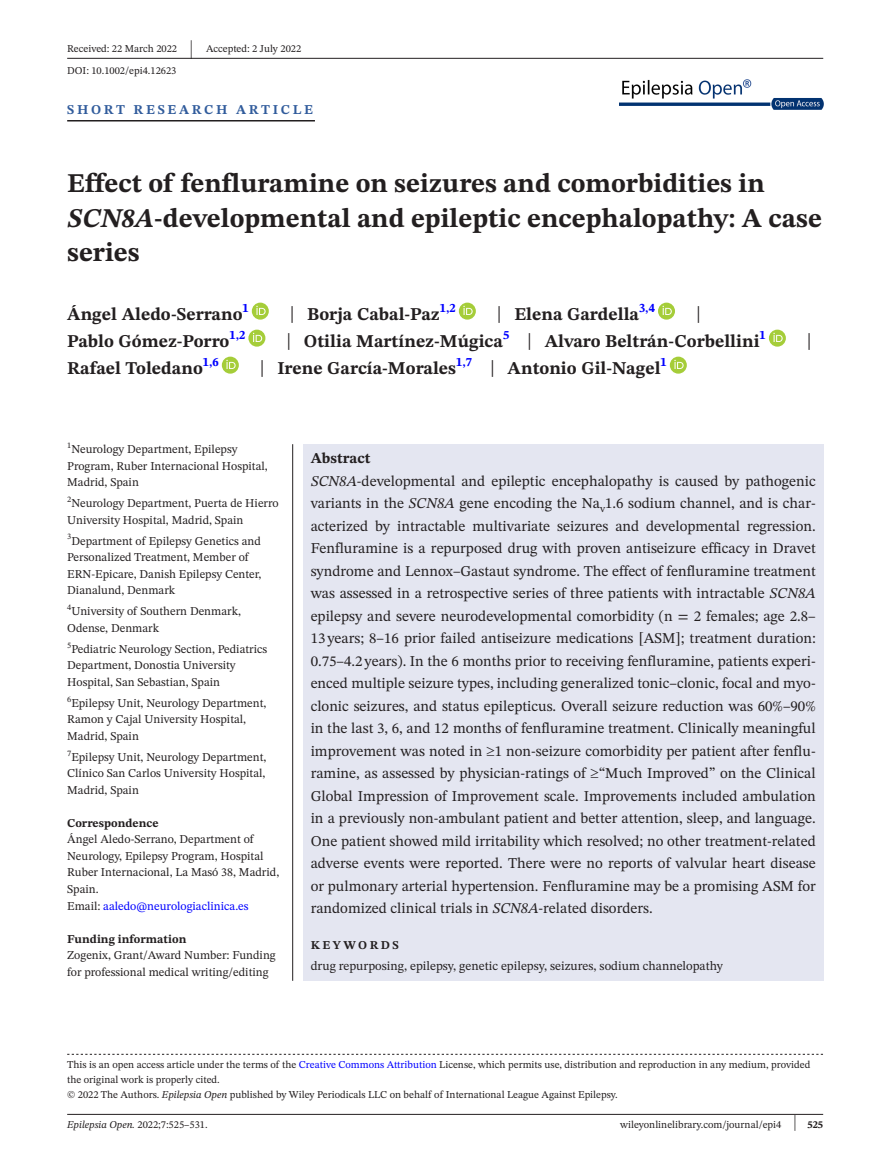
<style>
.page{position:relative;width:893px;height:1174px;background:#fff}
.page>*{position:absolute;margin:0;border:0;box-sizing:border-box;transform-origin:0 0}
.t1{font:700 27px/34.5px "STIX Two Text";color:#231f20}
.t2{font:26.1px "STIX Two Text";color:#231f20;scale:.46 1}
.t3{font:23.4px "STIX Two Text";color:#231f20;scale:.77 1}
.t4{font:700 18px "STIX Two Text";color:#231f20}
.t5{font:15px/22.5px "STIX Two Text";color:#231f20}
.t6{font:700 13.5px "STIX Two Text";letter-spacing:.2em;color:#315c9c}
.t7{font:12.75px "STIX Two Text";color:#231f20}
.t8{font:700 12.6px "STIX Two Text";color:#00f}
.t9{font:12px/16.5px "STIX Two Text";color:#231f20}
.t10{font:700 12px "STIX Two Text";color:#231f20}
.t11{font:700 12px "STIX Two Text";letter-spacing:.2em;color:#231f20}
.t12{font:10.5px/15px "STIX Two Text";color:#231f20}
.t13{font:8.4px "STIX Two Text";color:#231f20}
.s1{font-style:italic}
.s2{font-weight:400;font-size:23.4px}
.s3{color:#00f}
.s4{font-weight:700}
.s5{font-size:22.05px}
</style>
<div class="page">
<hr style="left:67px;top:1114px;width:756px;height:1px;background:#231f20">
<img style="left:619px;top:80px;width:204px;height:30px">
<hr style="left:67px;top:58px;width:756px;height:1px;background:#231f20">
<hr style="left:67px;top:120px;width:248px;height:1px;background:#231f20">
<div style="left:252px;top:303px;width:17px;height:17px;background:#a5cd39;border-radius:50%"></div>
<svg style="left:256px;top:306px;width:10px;height:9px"></svg>
<div style="left:459px;top:303px;width:17px;height:17px;background:#a5cd39;border-radius:50%"></div>
<svg style="left:463px;top:306px;width:10px;height:9px"></svg>
<svg style="left:658px;top:303px;width:17px;height:17px"></svg>
<svg style="left:663px;top:306px;width:9px;height:9px"></svg>
<div style="left:248px;top:330px;width:17px;height:17px;background:#a5cd39;border-radius:50%"></div>
<svg style="left:253px;top:333px;width:9px;height:9px"></svg>
<div style="left:769px;top:330px;width:17px;height:17px;background:#a5cd39;border-radius:50%"></div>
<svg style="left:773px;top:333px;width:10px;height:9px"></svg>
<div style="left:222px;top:357px;width:17px;height:17px;background:#a5cd39;border-radius:50%"></div>
<svg style="left:226px;top:360px;width:10px;height:9px"></svg>
<div style="left:670px;top:357px;width:17px;height:17px;background:#a5cd39;border-radius:50%"></div>
<svg style="left:674px;top:360px;width:10px;height:9px"></svg>
<svg style="left:67px;top:1054px;width:756px;height:1px"></svg>
<div style="left:303px;top:444px;width:520px;height:536px;background:#e4e6f1"></div>
<hr style="left:292px;top:444px;width:1px;height:536px;background:#231f20">
<p class="t12" style="left:67px;top:41px;width:111px">Received: 22 March 2022</p>
<h2 class="t2" style="left:190px;top:30px;width:8px">|</h2>
<p class="t12" style="left:206px;top:41px;width:97px">Accepted: 2 July 2022</p>
<p class="t12" style="left:67px;top:62px;width:111px">DOI: 10.1002/epi4.12623</p>
<p class="t6" style="left:67px;top:100px;width:247px">SHORT RESEARCH ARTICLE</p>
<h1 class="t1" style="left:67px;top:166px;width:756px">Effect of fenfluramine on seizures and comorbidities in<br><span class="s1">SCN8A</span>-developmental and epileptic encephalopathy: A case series</h1>
<p class="t4" style="left:67px;top:301px;width:177px">Ángel Aledo-Serrano</p>
<p class="t8" style="left:243px;top:298px;width:8px">1</p>
<p class="t4" style="left:290px;top:301px;width:152px"><span class="s2">|</span> Borja Cabal-Paz</p>
<p class="t8" style="left:440px;top:298px;width:17px">1,2</p>
<p class="t4" style="left:497px;top:301px;width:144px"><span class="s2">|</span> Elena Gardella</p>
<p class="t8" style="left:639px;top:298px;width:17px">3,4</p>
<h3 class="t3" style="left:696px;top:297px;width:8px">|</h3>
<p class="t4" style="left:67px;top:328px;width:164px">Pablo Gómez-Porro</p>
<p class="t8" style="left:229px;top:325px;width:17px">1,2</p>
<p class="t4" style="left:286px;top:328px;width:475px"><span class="s2">|</span> Otilia Martínez-Múgica<sup>5</sup> <span class="s2">|</span> Alvaro Beltrán-Corbellini</p>
<p class="t8" style="left:760px;top:325px;width:8px">1</p>
<h3 class="t3" style="left:807px;top:324px;width:8px">|</h3>
<p class="t4" style="left:67px;top:355px;width:137px">Rafael Toledano</p>
<p class="t8" style="left:203px;top:352px;width:17px">1,6</p>
<p class="t4" style="left:260px;top:355px;width:402px"><span class="s2">|</span> Irene García-Morales<sup>1,7</sup> <span class="s2">|</span> Antonio Gil-Nagel</p>
<p class="t8" style="left:661px;top:352px;width:8px">1</p>
<p class="t13" style="left:67px;top:439px;width:6px">1</p>
<p class="t9" style="left:67px;top:441px;width:202px;text-indent:4px">Neurology Department, Epilepsy<br>Program, Ruber Internacional Hospital,<br>Madrid, Spain</p>
<p class="t13" style="left:67px;top:493px;width:6px">2</p>
<p class="t9" style="left:67px;top:495px;width:213px;text-indent:4px">Neurology Department, Puerta de Hierro<br>University Hospital, Madrid, Spain</p>
<p class="t13" style="left:67px;top:530px;width:6px">3</p>
<p class="t9" style="left:67px;top:532px;width:196px;text-indent:4px">Department of Epilepsy Genetics and<br>Personalized Treatment, Member of<br>ERN-Epicare, Danish Epilepsy Center,<br>Dianalund, Denmark</p>
<p class="t13" style="left:67px;top:601px;width:6px">4</p>
<p class="t9" style="left:67px;top:603px;width:176px;text-indent:4px">University of Southern Denmark,<br>Odense, Denmark</p>
<p class="t13" style="left:67px;top:638px;width:6px">5</p>
<p class="t9" style="left:67px;top:640px;width:202px;text-indent:4px">Pediatric Neurology Section, Pediatrics<br>Department, Donostia University<br>Hospital, San Sebastian, Spain</p>
<p class="t13" style="left:67px;top:692px;width:6px">6</p>
<p class="t9" style="left:67px;top:694px;width:201px;text-indent:4px">Epilepsy Unit, Neurology Department,<br>Ramon y Cajal University Hospital,<br>Madrid, Spain</p>
<p class="t13" style="left:67px;top:746px;width:6px">7</p>
<p class="t9" style="left:67px;top:748px;width:201px;text-align:justify;text-indent:4px">Epilepsy Unit, Neurology Department, Clínico San Carlos University Hospital, Madrid, Spain</p>
<p class="t10" style="left:67px;top:814px;width:93px">Correspondence</p>
<p class="t9" style="left:67px;top:831px;width:214px">Ángel Aledo-Serrano, Department of<br>Neurology, Epilepsy Program, Hospital<br>Ruber Internacional, La Masó 38, Madrid,<br>Spain.<br>Email: <span class="s3">aaledo@neurologiaclinica.es</span></p>
<p class="t10" style="left:67px;top:930px;width:121px">Funding information</p>
<p class="t9" style="left:67px;top:946px;width:210px">Zogenix, Grant/Award Number: Funding for professional medical writing/editing</p>
<p class="t5" style="left:311px;top:447px;width:507px"><span class="s4">Abstract<br></span><span class="s1">SCN8A</span>-developmental and epileptic encephalopathy is caused by pathogenic variants in the <span class="s1">SCN8A</span> gene encoding the Na<sub>v</sub>1.6 sodium channel, and is char&shy;acterized by intractable multivariate seizures and developmental regression.<br>Fenfluramine is a repurposed drug with proven antiseizure efficacy in Dravet syndrome and Lennox–Gastaut syndrome. The effect of fenfluramine treatment was assessed in a retrospective series of three patients with intractable <span class="s1">SCN8A </span>epilepsy and severe neurodevelopmental comorbidity (n = 2 females; age 2.8– 13 years; 8–16 prior failed antiseizure medications [ASM]; treatment duration:<br>0.75–4.2 years). In the 6 months prior to receiving fenfluramine, patients experi&shy;enced multiple seizure types, including generalized tonic–clonic, focal and myo&shy;clonic seizures, and status epilepticus. Overall seizure reduction was 60%–90% in the last 3, 6, and 12 months of fenfluramine treatment. Clinically meaningful improvement was noted in ≥1 non-seizure comorbidity per patient after fenflu&shy;ramine, as assessed by physician-ratings of ≥“Much Improved” on the Clinical Global Impression of Improvement scale. Improvements included ambulation in a previously non-ambulant patient and better attention, sleep, and language.<br>One patient showed mild irritability which resolved; no other treatment-related adverse events were reported. There were no reports of valvular heart disease or pulmonary arterial hypertension. Fenfluramine may be a promising ASM for randomized clinical trials in <span class="s1">SCN8A</span>-related disorders.</p>
<p class="t11" style="left:311px;top:936px;width:90px">KEYWORDS</p>
<p class="t7" style="left:311px;top:957px;width:414px">drug repurposing, epilepsy, genetic epilepsy, seizures, sodium channelopathy</p>
<p class="t12" style="left:67px;top:1057px;width:745px">This is an open access article under the terms of the <span class="s3">Creative Commons Attribution</span> License, which permits use, distribution and reproduction in any medium, provided the original work is properly cited.<br>© 2022 The Authors. <span class="s1">Epilepsia Open</span> published by Wiley Periodicals LLC on behalf of International League Against Epilepsy.</p>
<p class="t12" style="left:67px;top:1117px;width:142px"><span class="s1">Epilepsia Open.</span> 2022;7:525–531.</p>
<p class="t12" style="left:620px;top:1117px;width:204px">wileyonlinelibrary.com/journal/epi4 <span class="s5">|</span> <span class="s4">525</span></p>
</div>
